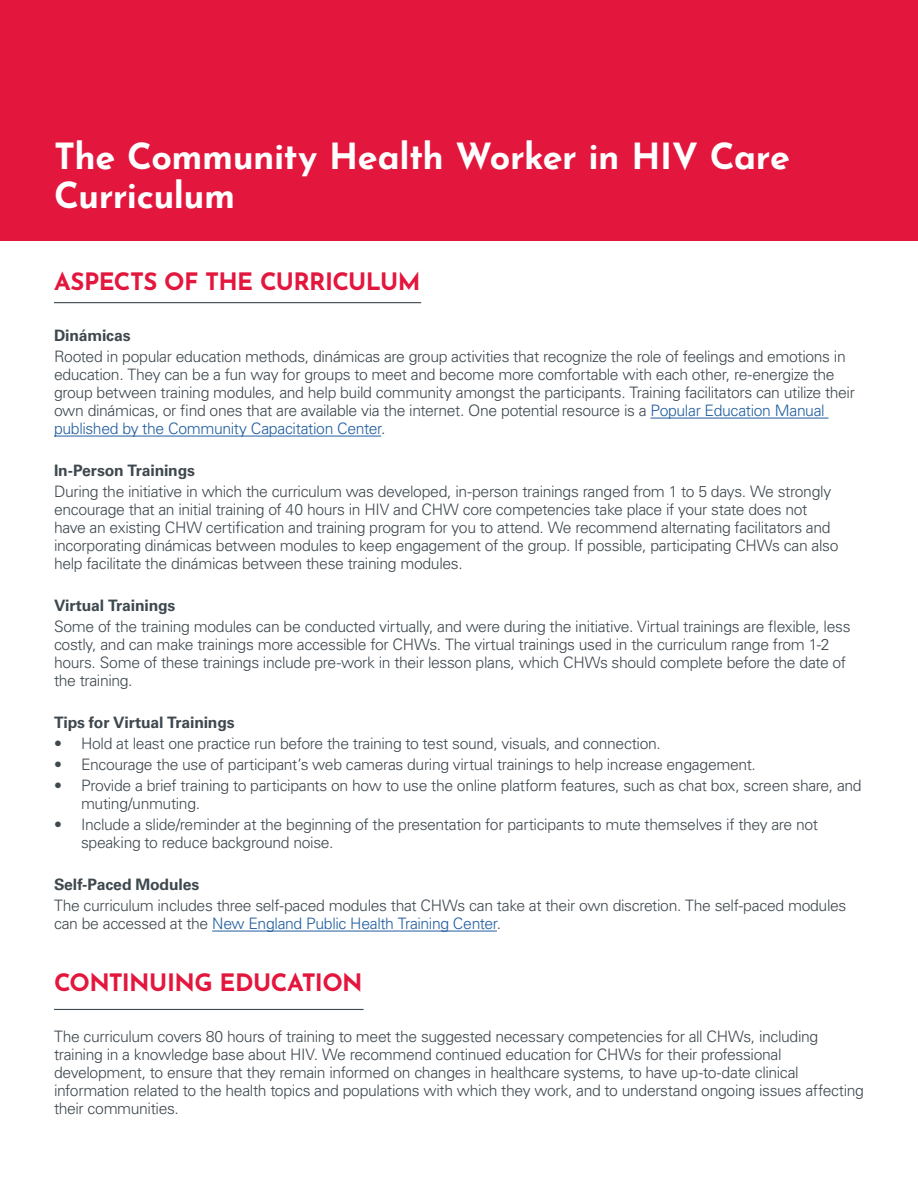
<style>
.page{position:relative;width:918px;height:1188px;background:#fff}
.page>*{position:absolute;margin:0;border:0;box-sizing:border-box;transform-origin:0 0}
.t1{font:700 36px/39px "Josefin Sans";letter-spacing:-.015em;color:#fff}
.t2{font:700 24px "Josefin Sans";letter-spacing:-.025em;color:#e3173e}
.t3{font:300 15.75px/18px "Univers LT Std";letter-spacing:-.025em;color:#3e484f}
.t4{font:700 15.75px "Univers LT Std";letter-spacing:-.01em;color:#3e484f}
.s1{color:#215e9f}
</style>
<div class="page">
<div style="left:0;top:0;width:918px;height:241px;background:#e3173e"></div>
<hr style="left:650px;top:418px;width:179px;height:1px;background:#215e9f">
<hr style="left:54px;top:436px;width:327px;height:1px;background:#215e9f">
<hr style="left:212px;top:931px;width:285px;height:1px;background:#215e9f">
<hr style="left:54px;top:302px;width:367px;height:1px;background:#3e484f">
<hr style="left:54px;top:1009px;width:310px;height:1px;background:#3e484f">
<p class="t1" style="left:54px;top:131px;width:738px">The Community Health Worker in HIV Care<br>Curriculum</p>
<p class="t2" style="left:54px;top:261px;width:368px">ASPECTS OF THE CURRICULUM</p>
<p class="t4" style="left:54px;top:327px;width:78px">Dinámicas</p>
<p class="t3" style="left:54px;top:348px;width:802px">Rooted in popular education methods, dinámicas are group activities that recognize the role of feelings and emotions in education. They can be a fun way for groups to meet and become more comfortable with each other, re-energize the group between training modules, and help build community amongst the participants. Training facilitators can utilize their own dinámicas, or find ones that are available via the internet. One potential resource is a <span class="s1">Popular Education Manual published by the Community Capacitation Center</span>.</p>
<p class="t4" style="left:54px;top:462px;width:143px">In-Person Trainings</p>
<p class="t3" style="left:54px;top:483px;width:786px">During the initiative in which the curriculum was developed, in-person trainings ranged from 1 to 5 days. We strongly encourage that an initial training of 40 hours in HIV and CHW core competencies take place if your state does not have an existing CHW certification and training program for you to attend. We recommend alternating facilitators and incorporating dinámicas between modules to keep engagement of the group. If possible, participating CHWs can also help facilitate the dinámicas between these training modules.</p>
<p class="t4" style="left:54px;top:597px;width:123px">Virtual Trainings</p>
<p class="t3" style="left:54px;top:618px;width:798px">Some of the training modules can be conducted virtually, and were during the initiative. Virtual trainings are flexible, less costly, and can make trainings more accessible for CHWs. The virtual trainings used in the curriculum range from 1-2 hours. Some of these trainings include pre-work in their lesson plans, which CHWs should complete before the date of the training.</p>
<p class="t4" style="left:54px;top:714px;width:182px">Tips for Virtual Trainings</p>
<p class="t3" style="left:54px;top:735px;width:608px">• Hold at least one practice run before the training to test sound, visuals, and connection.</p>
<p class="t3" style="left:54px;top:756px;width:703px">• Encourage the use of participant’s web cameras during virtual trainings to help increase engagement.</p>
<p class="t3" style="left:81px;top:777px;width:782px;text-indent:-27px">• Provide a brief training to participants on how to use the online platform features, such as chat box, screen share, and muting/unmuting.</p>
<p class="t3" style="left:81px;top:816px;width:739px;text-indent:-27px">• Include a slide/reminder at the beginning of the presentation for participants to mute themselves if they are not speaking to reduce background noise.</p>
<p class="t4" style="left:54px;top:876px;width:147px">Self-Paced Modules</p>
<p class="t3" style="left:54px;top:897px;width:794px">The curriculum includes three self-paced modules that CHWs can take at their own discretion. The self-paced modules can be accessed at the <span class="s1">New England Public Health Training Center</span>.</p>
<p class="t2" style="left:54px;top:961px;width:310px">CONTINUING EDUCATION</p>
<p class="t3" style="left:54px;top:1027px;width:812px">The curriculum covers 80 hours of training to meet the suggested necessary competencies for all CHWs, including training in a knowledge base about HIV. We recommend continued education for CHWs for their professional development, to ensure that they remain informed on changes in healthcare systems, to have up-to-date clinical information related to the health topics and populations with which they work, and to understand ongoing issues affecting their communities.</p>
</div>
